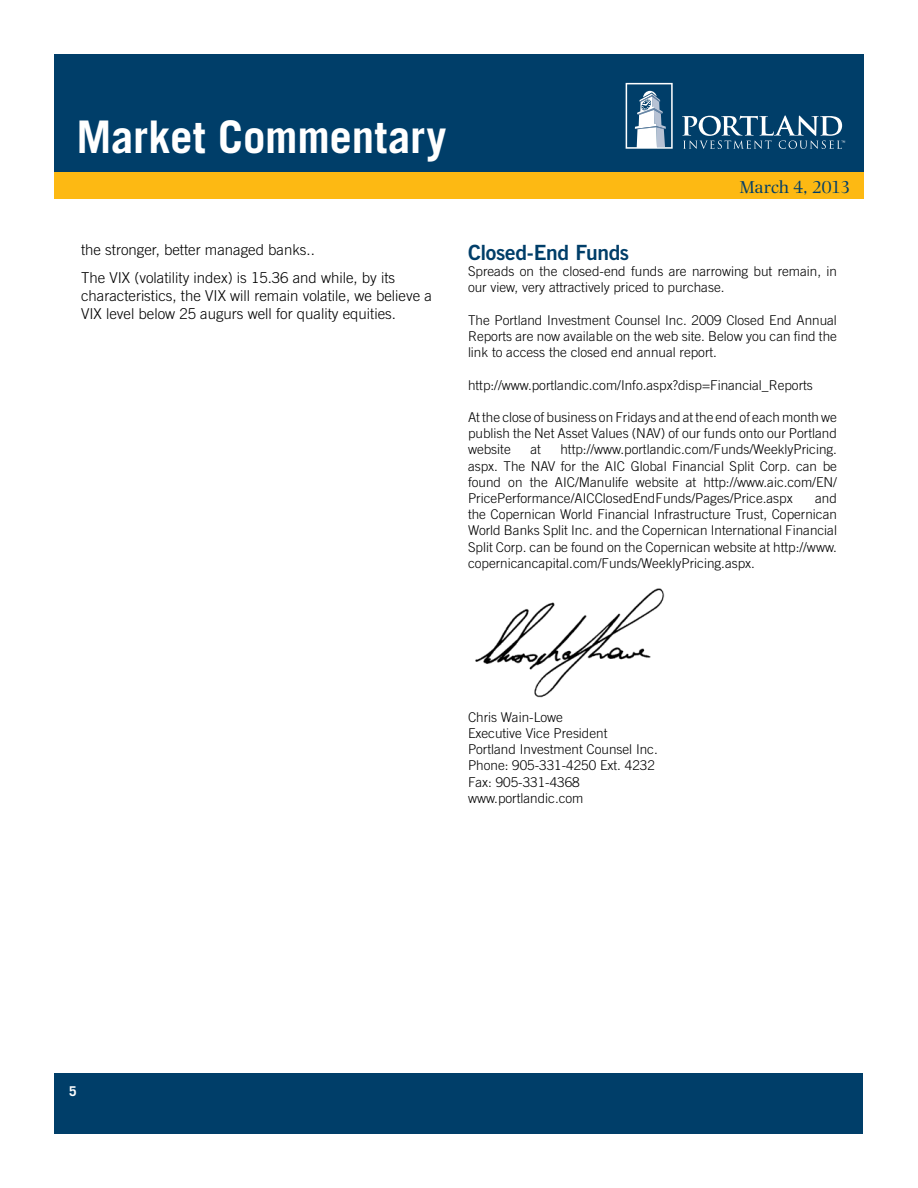
<style>
.page{position:relative;width:918px;height:1188px;background:#fff}
.page>*{position:absolute;margin:0;border:0;box-sizing:border-box;transform-origin:0 0}
.t1{font:700 45px "Trade Gothic";letter-spacing:-.005em;color:#fff}
.t2{font:21px "Trade Gothic Bold Two";letter-spacing:-.015em;color:#003e69}
.t3{font:18px "Photina";letter-spacing:-.015em;color:#003e69}
.t4{font:300 15px/27.8px "Trade Gothic";color:#000}
.t5{font:300 13.5px/16.2px "Trade Gothic";color:#000;text-align:justify}
.t6{font:700 13.5px "Trade Gothic";color:#fff}
</style>
<div class="page">
<div style="left:55px;top:1073px;width:808px;height:60px;background:#003e69"></div>
<div style="left:54px;top:54px;width:810px;height:142px;background:#003e69"></div>
<svg style="left:626px;top:83px;width:47px;height:66px"></svg>
<svg style="left:682px;top:115px;width:163px;height:34px"></svg>
<img style="left:475px;top:588px;width:190px;height:110px">
<div style="left:54px;top:172px;width:810px;height:28px;background:#fdb913"></div>
<h1 class="t1" style="left:76px;top:109px;width:371px">Market Commentary</h1>
<p class="t4" style="left:81px;top:235px;width:316px">the stronger, better managed banks..<br>The VIX (volatility index) is 15.36 and while, by its</p>
<p class="t4" style="left:81px;top:286px;width:352px;line-height:18px">characteristics, the VIX will remain volatile, we believe a<br>VIX level below 25 augurs well for quality equities.</p>
<h3 class="t3" style="left:740px;top:177px;width:112px">March 4, 2013</h3>
<h2 class="t2" style="left:468px;top:239px;width:163px">Closed-End Funds</h2>
<p class="t5" style="left:468px;top:263px;width:371px">Spreads on the closed-end funds are narrowing but remain, in our view, very attractively priced to purchase.</p>
<p class="t5" style="left:468px;top:312px;width:370px">The Portland Investment Counsel Inc. 2009 Closed End Annual Reports are now available on the web site. Below you can find the link to access the closed end annual report.</p>
<p class="t5" style="left:468px;top:377px;width:346px">http://www.portlandic.com/Info.aspx?disp=Financial_Reports</p>
<p class="t5" style="left:468px;top:409px;width:370px">At the close of business on Fridays and at the end of each month we publish the Net Asset Values (NAV) of our funds onto our Portland website</p>
<p class="t5" style="left:468px;top:441px;width:371px;text-indent:92px">http://www.portlandic.com/Funds/WeeklyPricing. aspx. The NAV for the AIC Global Financial Split Corp. can be found on the AIC/Manulife website at http://www.aic.com/EN/ PricePerformance/AICClosedEndFunds/Pages/Price.aspx</p>
<p class="t5" style="left:530px;top:441px;width:12px">at</p>
<p class="t5" style="left:468px;top:490px;width:371px;text-indent:347px">and the Copernican World Financial Infrastructure Trust, Copernican World Banks Split Inc. and the Copernican International Financial Split Corp. can be found on the Copernican website at http://www. copernicancapital.com/Funds/WeeklyPricing.aspx.</p>
<p class="t5" style="left:468px;top:709px;width:191px;text-align:left">Chris Wain-Lowe<br>Executive Vice President<br>Portland Investment Counsel Inc.<br>Phone: 905-331-4250 Ext. 4232<br>Fax: 905-331-4368 www.portlandic.com</p>
<p class="t6" style="left:69px;top:1083px;width:9px">5</p>
</div>
